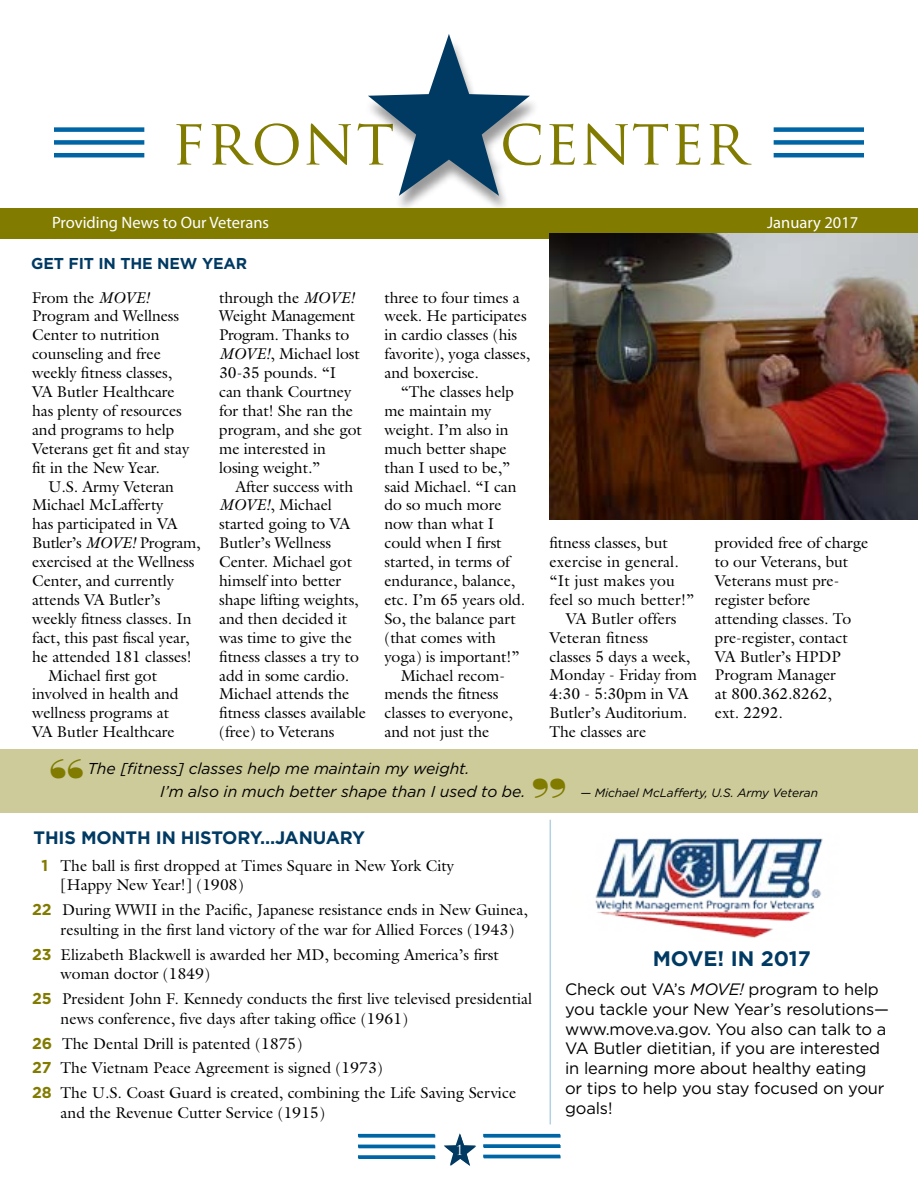
<style>
.page{position:relative;width:918px;height:1188px;background:#fff}
.page>*{position:absolute;margin:0;border:0;box-sizing:border-box;transform-origin:0 0}
.t1{font:63px "Trajan Pro";color:#817c00}
.t2{font:48px "Bodoni Poster";color:#817c00}
.t3{font:700 21px "Gotham";color:#003a63}
.t4{font:700 18px "Gotham";letter-spacing:-.01em;color:#003a63}
.t5{font:16.5px/19.8px "Gotham";letter-spacing:-.01em;color:#000}
.t6{font:16.5px "Myriad Pro";color:#fff}
.t7{font:15.75px/18.9px "Galliard";letter-spacing:-.005em;color:#000}
.t8{font:italic 15.75px/22.5px "Gotham";letter-spacing:-.005em;color:#000}
.t9{font:700 15.75px "Gotham";letter-spacing:-.01em;color:#003a63}
.t10{font:13.5px "Trajan Pro";color:#fff}
.t11{font:italic 12px "Gotham";letter-spacing:-.005em;color:#000}
.s1{font-size:99px;color:#fff}
.s2{font-style:italic}
.s3{font-family:"Gotham";font-weight:700;color:#817c00}
</style>
<div class="page">
<hr style="left:484px;top:1135px;width:77px;height:3px;background:#0065a4">
<hr style="left:484px;top:1145px;width:77px;height:3px;background:#0065a4">
<hr style="left:484px;top:1155px;width:77px;height:3px;background:#0065a4">
<hr style="left:358px;top:1135px;width:77px;height:3px;background:#0065a4">
<hr style="left:358px;top:1156px;width:77px;height:3px;background:#0065a4">
<div style="left:774px;top:127px;width:90px;height:5px;background:#0065a4"></div>
<div style="left:774px;top:140px;width:90px;height:5px;background:#0065a4"></div>
<hr style="left:774px;top:153px;width:90px;height:4px;background:#0065a4">
<div style="left:54px;top:127px;width:90px;height:5px;background:#0065a4"></div>
<div style="left:54px;top:140px;width:90px;height:5px;background:#0065a4"></div>
<hr style="left:54px;top:153px;width:90px;height:4px;background:#0065a4">
<hr style="left:483px;top:1134px;width:77px;height:3px;background:#0065a4">
<hr style="left:483px;top:1144px;width:77px;height:3px;background:#0065a4">
<hr style="left:483px;top:1155px;width:77px;height:3px;background:#0065a4">
<hr style="left:358px;top:1134px;width:77px;height:3px;background:#0065a4">
<hr style="left:358px;top:1145px;width:77px;height:3px;background:#0065a4">
<hr style="left:358px;top:1155px;width:77px;height:3px;background:#0065a4">
<hr style="left:550px;top:820px;width:1px;height:304px;background:#0065a4">
<div style="left:0;top:750px;width:918px;height:63px;background:#cdcb9a"></div>
<div style="left:364px;top:36px;width:176px;height:177px;background:#000;opacity:.4"></div>
<svg style="left:368px;top:34px;width:162px;height:162px"></svg>
<div style="left:0;top:208px;width:918px;height:31px;background:#817c00"></div>
<img style="left:550px;top:233px;width:368px;height:286px">
<img style="left:595px;top:838px;width:228px;height:100px">
<svg style="left:444px;top:1133px;width:32px;height:33px"></svg>
<h1 class="t1" style="left:171px;top:102px;width:577px">FRONT <span class="s1">&amp;</span>CENTER</h1>
<p class="t6" style="left:52px;top:212px;width:218px">Providing News to Our Veterans</p>
<p class="t6" style="left:767px;top:212px;width:93px">January 2017</p>
<h1 class="t9" style="left:31px;top:253px;width:217px">GET FIT IN THE NEW YEAR</h1>
<p class="t7" style="left:32px;top:288px;width:119px">From the <span class="s2">MOVE!</span></p>
<p class="t7" style="left:32px;top:306px;width:149px">Program and Wellness</p>
<p class="t7" style="left:32px;top:325px;width:129px">Center to nutrition</p>
<p class="t7" style="left:32px;top:344px;width:130px">counseling and free</p>
<p class="t7" style="left:32px;top:363px;width:142px">weekly fitness classes,</p>
<p class="t7" style="left:32px;top:382px;width:144px">VA Butler Healthcare</p>
<p class="t7" style="left:32px;top:401px;width:151px">has plenty of resources</p>
<p class="t7" style="left:32px;top:420px;width:144px">and programs to help</p>
<p class="t7" style="left:32px;top:439px;width:159px">Veterans get fit and stay</p>
<p class="t7" style="left:32px;top:458px;width:129px">fit in the New Year.</p>
<p class="t7" style="left:48px;top:477px;width:127px">U.S. Army Veteran</p>
<p class="t7" style="left:32px;top:495px;width:133px">Michael McLafferty</p>
<p class="t7" style="left:32px;top:514px;width:147px">has participated in VA</p>
<p class="t7" style="left:32px;top:533px;width:170px">Butler’s <span class="s2">MOVE!</span> Program,</p>
<p class="t7" style="left:32px;top:552px;width:164px">exercised at the Wellness</p>
<p class="t7" style="left:32px;top:571px;width:143px">Center, and currently</p>
<p class="t7" style="left:32px;top:590px;width:130px">attends VA Butler’s</p>
<p class="t7" style="left:32px;top:609px;width:161px">weekly fitness classes. In</p>
<p class="t7" style="left:32px;top:628px;width:159px">fact, this past fiscal year,</p>
<p class="t7" style="left:32px;top:647px;width:161px">he attended 181 classes!</p>
<p class="t7" style="left:48px;top:666px;width:110px">Michael first got</p>
<p class="t7" style="left:32px;top:684px;width:148px">involved in health and</p>
<p class="t7" style="left:32px;top:703px;width:138px">wellness programs at</p>
<p class="t7" style="left:32px;top:722px;width:144px">VA Butler Healthcare</p>
<p class="t7" style="left:384px;top:288px;width:147px">three to four times a week. He participates in cardio classes (his favorite), yoga classes, and boxercise.</p>
<p class="t7" style="left:384px;top:382px;width:142px;text-indent:16px">“The classes help me maintain my weight. I’m also in much better shape than I used to be,” said Michael. “I can do so much more now than what I could when I first started, in terms of endurance, balance, etc. I’m 65 years old.<br>So, the balance part (that comes with yoga) is important!”</p>
<p class="t7" style="left:384px;top:666px;width:130px;text-indent:16px">Michael recom&shy;mends the fitness classes to everyone, and not just the</p>
<p class="t7" style="left:219px;top:288px;width:144px">through the <span class="s2">MOVE!<br></span>Weight Management<br>Program. Thanks to<br><span class="s2">MOVE!</span>, Michael lost<br>30-35 pounds. “I can thank Courtney for that! She ran the program, and she got me interested in losing weight.”</p>
<p class="t7" style="left:219px;top:477px;width:148px;text-indent:16px">After success with<br><span class="s2">MOVE!</span>, Michael started going to VA<br>Butler’s Wellness<br>Center. Michael got himself into better shape lifting weights, and then decided it was time to give the fitness classes a try to add in some cardio.<br>Michael attends the fitness classes available (free) to Veterans</p>
<p class="t7" style="left:550px;top:533px;width:146px">fitness classes, but exercise in general. “It just makes you feel so much better!”</p>
<p class="t7" style="left:550px;top:609px;width:149px;text-indent:16px">VA Butler offers<br>Veteran fitness<br>classes 5 days a week,<br>Monday - Friday from</p>
<p class="t7" style="left:550px;top:684px;width:140px;text-align:justify">4:30 - 5:30pm in VA Butler’s Auditorium.<br>The classes are</p>
<p class="t7" style="left:715px;top:533px;width:155px">provided free of charge to our Veterans, but<br>Veterans must pre&shy;register before attending classes. To pre-register, contact<br>VA Butler’s HPDP<br>Program Manager<br>at 800.362.8262,<br>ext. 2292.</p>
<h2 class="t2" style="left:49px;top:747px;width:36px">“</h2>
<p class="t8" style="left:160px;top:757px;width:367px;text-indent:-73px">The [fitness] classes help me maintain my weight.<br>I’m also in much better shape than I used to be.</p>
<h2 class="t2" style="left:567px;top:810px;width:36px;rotate:-180deg">“</h2>
<p class="t11" style="left:580px;top:785px;width:239px">— Michael McLafferty, U.S. Army Veteran</p>
<h1 class="t4" style="left:34px;top:826px;width:333px">THIS MONTH IN HISTORY…JANUARY</h1>
<p class="t7" style="left:61px;top:856px;width:395px;line-height:19.5px;text-indent:-19px"><span class="s3">1</span> The ball is first dropped at Times Square in New York City [Happy New Year!] (1908)</p>
<p class="t7" style="left:61px;top:900px;width:469px;line-height:19.5px;text-indent:-29px"><span class="s3">22</span> During WWII in the Pacific, Japanese resistance ends in New Guinea, resulting in the first land victory of the war for Allied Forces (1943)</p>
<p class="t7" style="left:61px;top:944px;width:440px;line-height:19.5px;text-indent:-29px"><span class="s3">23</span> Elizabeth Blackwell is awarded her MD, becoming America’s first woman doctor (1849)</p>
<p class="t7" style="left:61px;top:989px;width:473px;line-height:19.5px;text-indent:-29px"><span class="s3">25</span> President John F. Kennedy conducts the first live televised presidential news conference, five days after taking office (1961)</p>
<p class="t7" style="left:32px;top:1030px;width:486px;line-height:24.9px"><span class="s3">26</span> The Dental Drill is patented (1875)<br><span class="s3">27</span> The Vietnam Peace Agreement is signed (1973)<br><span class="s3">28</span> The U.S. Coast Guard is created, combining the Life Saving Service</p>
<p class="t7" style="left:61px;top:1103px;width:266px">and the Revenue Cutter Service (1915)</p>
<p class="t10" style="left:456px;top:1141px;width:9px">1</p>
<h1 class="t3" style="left:653px;top:945px;width:160px">MOVE! IN 2017</h1>
<p class="t5" style="left:565px;top:979px;width:325px">Check out VA’s <span class="s2">MOVE!</span> program to help you tackle your New Year’s resolutions— www.move.va.gov. You also can talk to a VA Butler dietitian, if you are interested in learning more about healthy eating<br>or tips to help you stay focused on your goals!</p>
</div>
